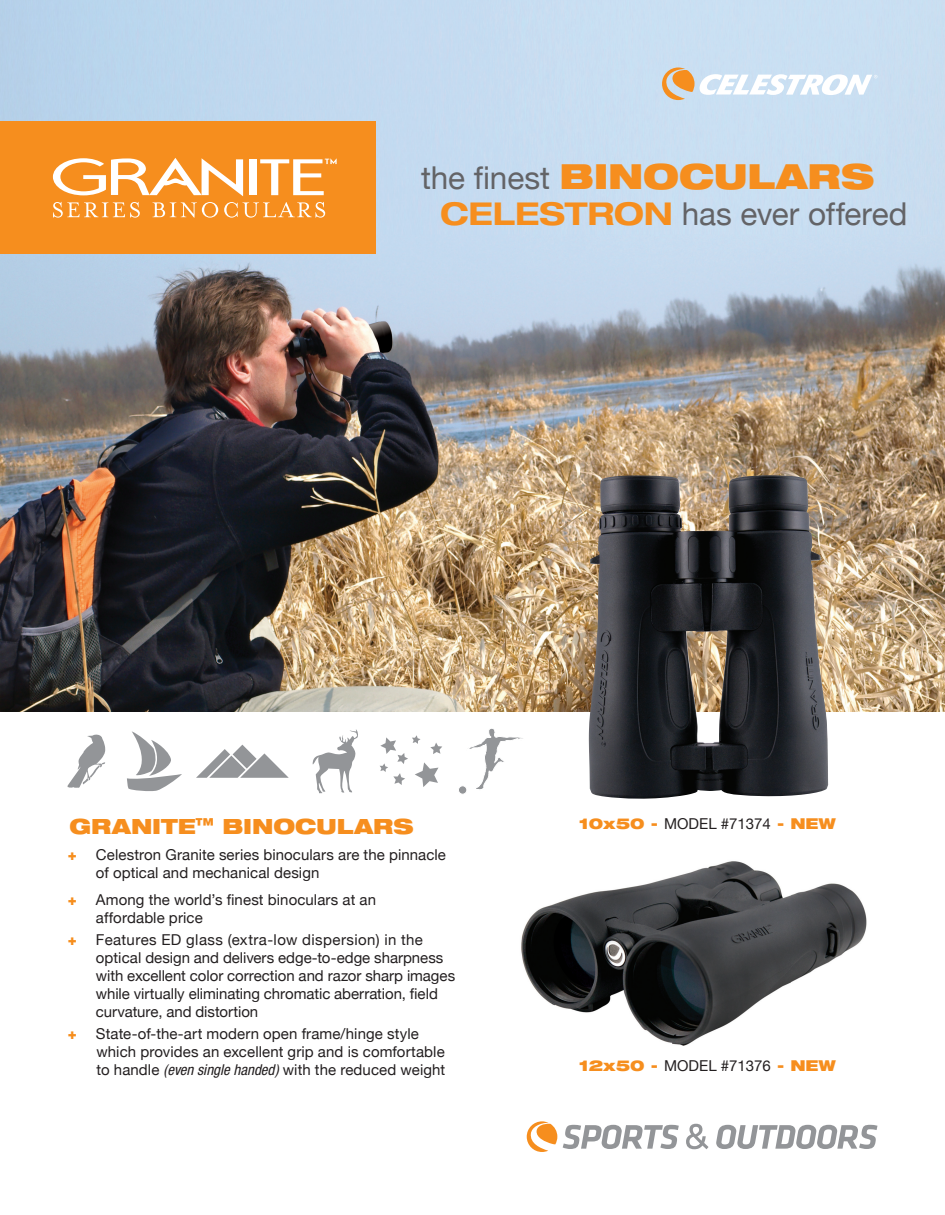
<style>
.page{position:relative;width:945px;height:1215px;background:#fff}
.page>*{position:absolute;margin:0;border:0;box-sizing:border-box;transform-origin:0 0}
.t1{font:900 expanded 34.65px "Helvetica Neue";letter-spacing:-.005em;color:#f68e1e}
.t2{font:31.5px "Helvetica Neue";letter-spacing:-.005em;color:#636366}
.t3{font:900 expanded 21px "Helvetica Neue";color:#f68e1e}
.t4{font:15px/18px "Helvetica Neue";letter-spacing:.005em;color:#231f20}
.t5{font:900 15px "Helvetica Neue";color:#f68e1e}
.s1{font-weight:400;font-stretch:normal;font-size:31.5px;color:#636366}
.s2{font-weight:700;font-stretch:expanded;color:#f68e1e}
.s3{font-size:18px}
.s4{font-style:italic;font-stretch:condensed}
.s5{font-weight:900;font-stretch:expanded;color:#f68e1e}
</style>
<div class="page">
<img style="left:0;top:0;width:945px;height:711px">
<div style="left:0;top:122px;width:375px;height:132px;background:#f68e1e"></div>
<svg style="left:662px;top:68px;width:216px;height:32px"></svg>
<svg style="left:53px;top:158px;width:190px;height:38px"></svg>
<div style="left:249px;top:159px;width:7px;height:36px;background:#fff"></div>
<svg style="left:260px;top:158px;width:77px;height:37px"></svg>
<svg style="left:53px;top:202px;width:87px;height:16px"></svg>
<svg style="left:153px;top:202px;width:65px;height:16px"></svg>
<svg style="left:224px;top:202px;width:101px;height:16px"></svg>
<img style="left:589px;top:473px;width:239px;height:326px">
<img style="left:521px;top:861px;width:346px;height:185px">
<svg style="left:527px;top:1121px;width:30px;height:31px"></svg>
<svg style="left:563px;top:1125px;width:116px;height:24px"></svg>
<svg style="left:686px;top:1124px;width:23px;height:25px"></svg>
<svg style="left:716px;top:1125px;width:161px;height:24px"></svg>
<svg style="left:313px;top:729px;width:45px;height:64px"></svg>
<svg style="left:196px;top:745px;width:93px;height:33px"></svg>
<svg style="left:127px;top:731px;width:55px;height:60px"></svg>
<svg style="left:67px;top:734px;width:38px;height:54px"></svg>
<svg style="left:380px;top:735px;width:62px;height:52px"></svg>
<svg style="left:469px;top:728px;width:54px;height:62px"></svg>
<div style="left:458px;top:786px;width:9px;height:8px;background:#939598;border-radius:50%"></div>
<div style="left:458px;top:786px;width:9px;height:8px;border:1px solid #fff;border-radius:50%"></div>
<h1 class="t1" style="left:421px;top:154px;width:455px"><span class="s1">the finest</span> BINOCULARS</h1>
<h2 class="t2" style="left:440px;top:195px;width:469px"><span class="s2">CELESTRON</span> has ever offered</h2>
<h3 class="t3" style="left:69px;top:813px;width:346px">GRANITE<span class="s3">™</span> BINOCULARS</h3>
<p class="t5" style="left:68px;top:846px;width:10px">+</p>
<p class="t4" style="left:96px;top:846px;width:352px">Celestron Granite series binoculars are the pinnacle of optical and mechanical design</p>
<p class="t5" style="left:68px;top:890px;width:10px">+</p>
<p class="t4" style="left:96px;top:890px;width:282px">Among the world’s finest binoculars at an affordable price</p>
<p class="t5" style="left:68px;top:930px;width:10px">+</p>
<p class="t4" style="left:96px;top:930px;width:361px">Features ED glass (extra-low dispersion) in the optical design and delivers edge-to-edge sharpness with excellent color correction and razor sharp images while virtually eliminating chromatic aberration, field curvature, and distortion</p>
<p class="t5" style="left:68px;top:1024px;width:10px">+</p>
<p class="t4" style="left:96px;top:1024px;width:351px">State-of-the-art modern open frame/hinge style which provides an excellent grip and is comfortable to handle <span class="s4">(even single handed)</span> with the reduced weight</p>
<p class="t4" style="left:579px;top:815px;width:259px"><span class="s5">10x50 -</span> MODEL #71374 <span class="s5">- NEW</span></p>
<p class="t4" style="left:579px;top:1057px;width:259px"><span class="s5">12x50 -</span> MODEL #71376 <span class="s5">- NEW</span></p>
</div>
